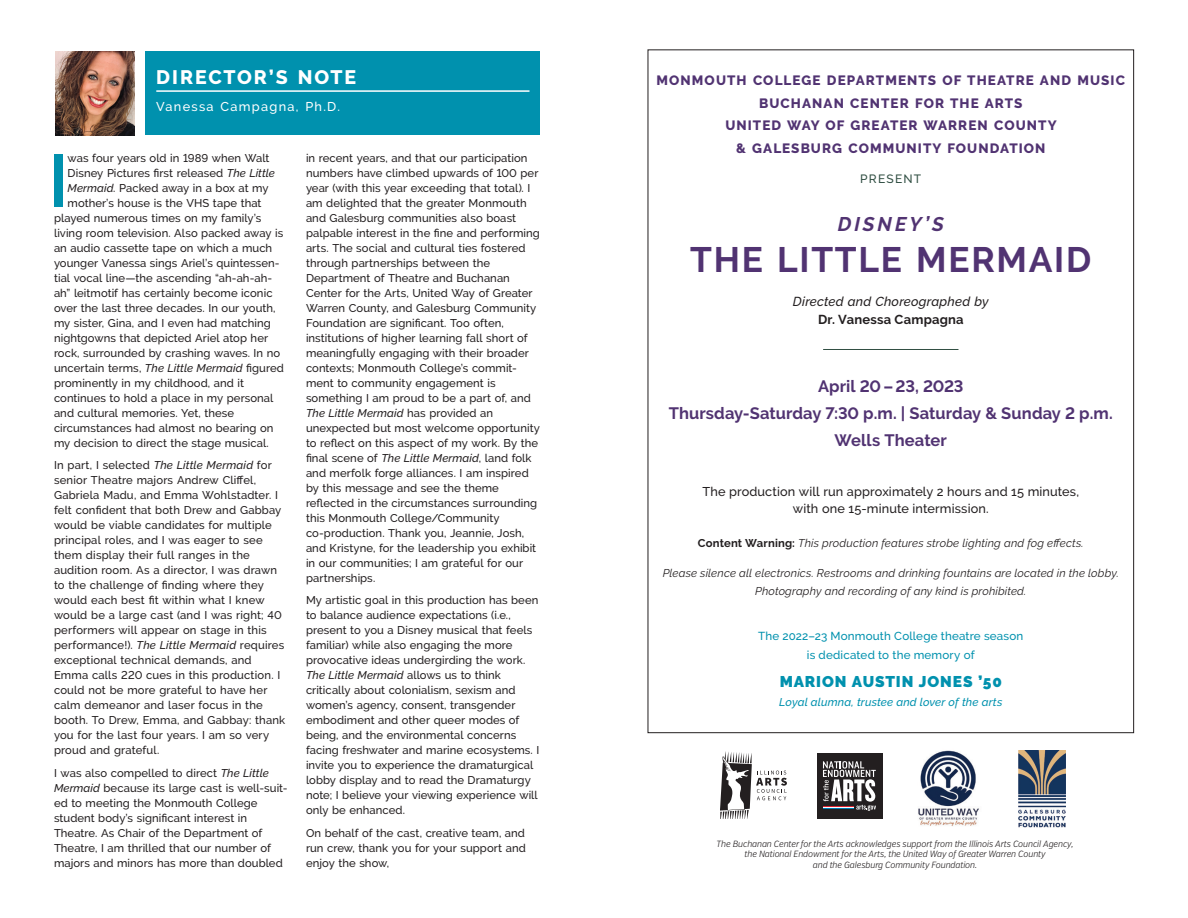
<style>
.page{position:relative;width:1188px;height:918px;background:#fff}
.page>*{position:absolute;margin:0;border:0;box-sizing:border-box;transform-origin:0 0}
.Body_leaders_cast_an{font:600 74.7px "Raleway";color:#0091ae}
.Subhead_title_page_g{font:700 35.25px "Raleway";letter-spacing:.05em;color:#513372}
.Subhead_title_page_g-2{font:italic 700 19.8px "Raleway";letter-spacing:.15em;color:#513372}
.Subhead_green_1p_aft{font:800 19.5px "Raleway";letter-spacing:.1em;color:#fff}
.Music_and_lyrics_by{font:700 16.5px/26.8px "Raleway";letter-spacing:.005em;color:#513372;text-align:center}
.Body_general_info{font:900 15.45px "Raleway";letter-spacing:.06em;color:#0091ae}
.Subhead_white{font:800 13.5px/22.5px "Raleway";letter-spacing:.08em;color:#513372;text-align:center}
.Subhead_title_page_g-3{font:italic 500 12.9px "Raleway";letter-spacing:.015em;color:#231f20}
.Music_and_lyrics_by-2{font:700 12.9px "Raleway";letter-spacing:.015em;color:#231f20}
.Body_general_info-2{font:500 12.75px/17px "Raleway";letter-spacing:.01em;color:#231f20;text-align:center}
.Subhead_green_1p_aft-2{font:500 12.75px "Raleway";letter-spacing:.1em;color:#fff}
.Subhead_green_2nd_pa{font:500 12px "Raleway";letter-spacing:.1em;color:#314f43}
.Body_general_info-3{font:500 11.55px/18.3px "Raleway";letter-spacing:.015em;color:#0091ae;text-align:center}
.Body_leaders_cast_an-2{font:500 11.25px/15px "Raleway";letter-spacing:.005em;color:#231f20}
.Body_general_info-4{font:italic 11.25px/18.3px "Raleway";letter-spacing:.015em;color:#231f20;text-align:center}
.Body_general_info-5{font:italic 500 11.25px "Raleway";letter-spacing:.015em;color:#0091ae}
.t1{font:italic 300 9px/10.8px "Verb Cond";letter-spacing:-.015em;color:#231f20;text-align:center}
.s1{font-style:italic}
.s2{font-weight:700;font-style:normal}
</style>
<div class="page">
<hr style="left:823px;top:349px;width:135px;height:1px;background:#314f43">
<img style="left:56px;top:51px;width:79px;height:85px">
<div style="left:146px;top:51px;width:394px;height:84px;background:#0091ae"></div>
<hr style="left:156px;top:90px;width:374px;height:2px;background:#fff">
<img style="left:1019px;top:750px;width:46px;height:78px">
<div style="left:817px;top:753px;width:65px;height:65px;background:#231f20"></div>
<svg style="left:823px;top:761px;width:53px;height:50px"></svg>
<svg style="left:720px;top:751px;width:67px;height:67px"></svg>
<img style="left:918px;top:750px;width:61px;height:76px">
<p class="Subhead_green_1p_aft" style="left:156px;top:66px;width:202px">DIRECTOR’S NOTE</p>
<p class="Subhead_green_1p_aft-2" style="left:156px;top:99px;width:185px">Vanessa Campagna, Ph.D.</p>
<p class="Body_leaders_cast_an" style="left:48px;top:138px;width:22px">I</p>
<p class="Body_leaders_cast_an-2" style="left:68px;top:150px;width:203px">was four years old in 1989 when Walt</p>
<p class="Body_leaders_cast_an-2" style="left:68px;top:165px;width:209px">Disney Pictures first released <span class="s1">The Little</span></p>
<p class="Body_leaders_cast_an-2" style="left:68px;top:180px;width:203px"><span class="s1">Mermaid</span>. Packed away in a box at my</p>
<p class="Body_leaders_cast_an-2" style="left:68px;top:195px;width:195px">mother’s house is the VHS tape that</p>
<p class="Body_leaders_cast_an-2" style="left:54px;top:210px;width:209px">played numerous times on my family’s</p>
<p class="Body_leaders_cast_an-2" style="left:54px;top:225px;width:231px">living room television. Also packed away is</p>
<p class="Body_leaders_cast_an-2" style="left:54px;top:240px;width:220px">an audio cassette tape on which a much</p>
<p class="Body_leaders_cast_an-2" style="left:54px;top:255px;width:227px">younger Vanessa sings Ariel’s quintessen-</p>
<p class="Body_leaders_cast_an-2" style="left:54px;top:270px;width:220px">tial vocal line—the ascending “ah-ah-ah-</p>
<p class="Body_leaders_cast_an-2" style="left:54px;top:285px;width:220px">ah” leitmotif has certainly become iconic</p>
<p class="Body_leaders_cast_an-2" style="left:54px;top:300px;width:223px">over the last three decades. In our youth,</p>
<p class="Body_leaders_cast_an-2" style="left:54px;top:315px;width:218px">my sister, Gina, and I even had matching</p>
<p class="Body_leaders_cast_an-2" style="left:54px;top:330px;width:216px">nightgowns that depicted Ariel atop her</p>
<p class="Body_leaders_cast_an-2" style="left:54px;top:345px;width:228px">rock, surrounded by crashing waves. In no</p>
<p class="Body_leaders_cast_an-2" style="left:54px;top:360px;width:231px">uncertain terms, <span class="s1">The Little Mermaid</span> figured</p>
<p class="Body_leaders_cast_an-2" style="left:54px;top:375px;width:192px">prominently in my childhood, and it</p>
<p class="Body_leaders_cast_an-2" style="left:54px;top:390px;width:221px">continues to hold a place in my personal</p>
<p class="Body_leaders_cast_an-2" style="left:54px;top:405px;width:182px">and cultural memories. Yet, these</p>
<p class="Body_leaders_cast_an-2" style="left:54px;top:420px;width:221px">circumstances had almost no bearing on</p>
<p class="Body_leaders_cast_an-2" style="left:54px;top:435px;width:216px">my decision to direct the stage musical.</p>
<p class="Body_leaders_cast_an-2" style="left:54px;top:458px;width:233px">In part, I selected <span class="s1">The Little Mermaid</span> for senior Theatre majors Andrew Cliffel, Gabriela Madu, and Emma Wohlstadter. I felt confident that both Drew and Gabbay would be viable candidates for multiple principal roles, and I was eager to see them display their full ranges in the audition room. As a director, I was drawn to the challenge of finding where they would each best fit within what I knew would be a large cast (and I was right; 40 performers will appear on stage in this performance!). <span class="s1">The Little Mermaid</span> requires exceptional technical demands, and Emma calls 220 cues in this production. I could not be more grateful to have her calm demeanor and laser focus in the booth. To Drew, Emma, and Gabbay: thank you for the last four years. I am so very proud and grateful.</p>
<p class="Body_leaders_cast_an-2" style="left:54px;top:765px;width:235px">I was also compelled to direct <span class="s1">The Little Mermaid</span> because its large cast is well-suit&shy;ed to meeting the Monmouth College student body’s significant interest in Theatre. As Chair of the Department of Theatre, I am thrilled that our number of majors and minors has more than doubled</p>
<p class="Body_leaders_cast_an-2" style="left:306px;top:150px;width:235px">in recent years, and that our participation numbers have climbed upwards of 100 per year (with this year exceeding that total). I am delighted that the greater Monmouth and Galesburg communities also boast palpable interest in the fine and performing arts. The social and cultural ties fostered through partnerships between the Department of Theatre and Buchanan Center for the Arts, United Way of Greater Warren County, and Galesburg Community Foundation are significant. Too often, institutions of higher learning fall short of meaningfully engaging with their broader contexts; Monmouth College’s commit&shy;ment to community engagement is something I am proud to be a part of, and <span class="s1">The Little Mermaid</span> has provided an unexpected but most welcome opportunity to reflect on this aspect of my work. By the final scene of <span class="s1">The Little Mermaid</span>, land folk and merfolk forge alliances. I am inspired by this message and see the theme reflected in the circumstances surrounding this Monmouth College/Community co-production. Thank you, Jeannie, Josh, and Kristyne, for the leadership you exhibit in our communities; I am grateful for our partnerships.</p>
<p class="Body_leaders_cast_an-2" style="left:306px;top:593px;width:235px">My artistic goal in this production has been to balance audience expectations (i.e., present to you a Disney musical that feels familiar) while also engaging the more provocative ideas undergirding the work.<br><span class="s1">The Little Mermaid</span> allows us to think critically about colonialism, sexism and women’s agency, consent, transgender embodiment and other queer modes of being, and the environmental concerns facing freshwater and marine ecosystems. I invite you to experience the dramaturgical lobby display and to read the Dramaturgy note; I believe your viewing experience will only be enhanced.</p>
<p class="Body_leaders_cast_an-2" style="left:306px;top:825px;width:221px;text-align:justify">On behalf of the cast, creative team, and run crew, thank you for your support and enjoy the show,</p>
<p class="Subhead_white" style="left:657px;top:69px;width:470px">MONMOUTH COLLEGE DEPARTMENTS OF THEATRE AND MUSIC</p>
<p class="Subhead_white" style="left:725px;top:92px;width:333px">BUCHANAN CENTER FOR THE ARTS<br>UNITED WAY OF GREATER WARREN COUNTY &amp; GALESBURG COMMUNITY FOUNDATION</p>
<p class="Subhead_green_2nd_pa" style="left:860px;top:172px;width:62px">PRESENT</p>
<p class="Subhead_title_page_g-2" style="left:838px;top:212px;width:108px">DISNEY’S</p>
<p class="Subhead_title_page_g" style="left:690px;top:240px;width:403px">THE LITTLE MERMAID</p>
<p class="Subhead_title_page_g-3" style="left:793px;top:294px;width:197px">Directed and Choreographed by</p>
<p class="Music_and_lyrics_by-2" style="left:818px;top:313px;width:147px">Dr. Vanessa Campagna</p>
<p class="Music_and_lyrics_by" style="left:669px;top:373px;width:446px">April 20–23, 2023<br>Thursday-Saturday 7:30 p.m. | Saturday &amp; Sunday 2 p.m.<br>Wells Theater</p>
<p class="Body_general_info-2" style="left:702px;top:484px;width:378px">The production will run approximately 2 hours and 15 minutes, with one 15-minute intermission.</p>
<p class="Body_general_info-4" style="left:698px;top:534px;width:387px"><span class="s2">Content Warning:</span> This production features strobe lighting and fog effects.</p>
<p class="Body_general_info-4" style="left:663px;top:564px;width:458px">Please silence all electronics. Restrooms and drinking fountains are located in the lobby.<br>Photography and recording of any kind is prohibited.</p>
<p class="Body_general_info-3" style="left:758px;top:627px;width:267px">The 2022–23 Monmouth College theatre season is dedicated to the memory of</p>
<p class="Body_general_info" style="left:780px;top:672px;width:224px">MARION AUSTIN JONES ’50</p>
<p class="Body_general_info-5" style="left:779px;top:696px;width:225px">Loyal alumna, trustee and lover of the arts</p>
<p class="t1" style="left:717px;top:838px;width:358px">The Buchanan Center for the Arts acknowledges support from the Illinois Arts Council Agency, the National Endowment for the Arts, the United Way of Greater Warren County<br>and the Galesburg Community Foundation.</p>
</div>
